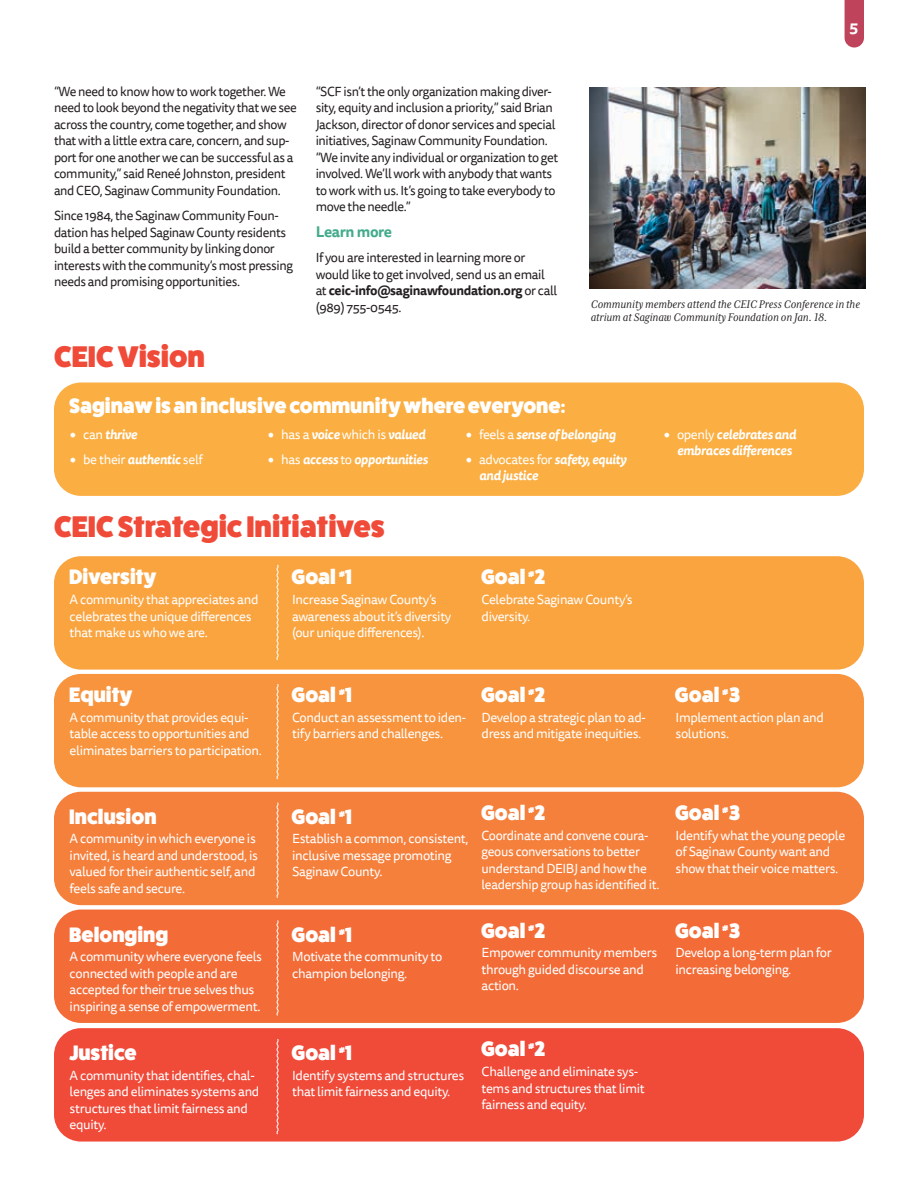
<style>
.page{position:relative;width:918px;height:1188px;background:#fff}
.page>*{position:absolute;margin:0;border:0;box-sizing:border-box;transform-origin:0 0}
.t1{font:800 30px "Fat Frank";color:#f04a38}
.t2{font:800 21px "Fat Frank";color:#fff}
.t3{font:700 15.45px "Tisa Sans Pro";color:#fff}
.t4{font:700 15px "Tisa Sans Pro";letter-spacing:-.025em;color:#43ab8c}
.t5{font:13.2px/16.5px "Tisa Sans Pro";letter-spacing:-.025em;color:#fff}
.t6{font:13.2px/16.5px "Tisa Sans Pro";letter-spacing:-.03em;color:#231f20}
.t7{font:italic 700 13.2px/16.5px "Tisa Sans Pro";letter-spacing:-.025em;color:#fff}
.t8{font:italic 12.75px/12.8px "Mrs Eaves XL Serif Nar OT";color:#231f20}
.s1{font-weight:700}
.s2{font-family:"Minion Pro";font-weight:400;font-style:normal;font-size:18px}
.s3{font-weight:400;font-style:normal}
.s4{font-family:"Minion Pro";font-size:18px}
.s5{font-weight:700;font-style:italic}
</style>
<div class="page">
<svg style="left:845px;top:0;width:19px;height:48px"></svg>
<div style="left:54px;top:556px;width:810px;height:114px;background:#faa440;border-radius:27px"></div>
<div style="left:54px;top:674px;width:810px;height:113px;background:#f7943d;border-radius:27px"></div>
<div style="left:54px;top:792px;width:810px;height:113px;background:#f5803c;border-radius:27px"></div>
<div style="left:54px;top:910px;width:810px;height:113px;background:#f36c38;border-radius:27px"></div>
<div style="left:54px;top:1028px;width:810px;height:114px;background:#f04a39;border-radius:27px"></div>
<div style="left:54px;top:382px;width:810px;height:114px;background:#fbae41;border-radius:27px"></div>
<img style="left:590px;top:87px;width:275px;height:202px">
<svg style="left:276px;top:564px;width:3px;height:96px"></svg>
<svg style="left:276px;top:684px;width:3px;height:96px"></svg>
<svg style="left:276px;top:802px;width:3px;height:96px"></svg>
<svg style="left:276px;top:920px;width:3px;height:96px"></svg>
<svg style="left:276px;top:1039px;width:3px;height:96px"></svg>
<p class="t6" style="left:54px;top:83px;width:244px">“We need to know how to work together. We need to look beyond the negativity that we see across the country, come together, and show that with a little extra care, concern, and sup&shy;port for one another we can be successful as a community,” said Reneé Johnston, president and CEO, Saginaw Community Foundation.</p>
<p class="t6" style="left:54px;top:208px;width:240px">Since 1984, the Saginaw Community Foun&shy;dation has helped Saginaw County residents build a better community by linking donor interests with the community’s most pressing needs and promising opportunities.</p>
<h1 class="t1" style="left:54px;top:340px;width:152px">CEIC Vision</h1>
<p class="t6" style="left:316px;top:83px;width:244px">“SCF isn’t the only organization making diver&shy;sity, equity and inclusion a priority,” said Brian Jackson, director of donor services and special initiatives, Saginaw Community Foundation. “We invite any individual or organization to get involved. We’ll work with anybody that wants to work with us. It’s going to take everybody to move the needle.”</p>
<p class="t4" style="left:316px;top:220px;width:78px">Learn more</p>
<p class="t6" style="left:316px;top:250px;width:243px">If you are interested in learning more or would like to get involved, send us an email at <span class="s1">ceic-info@saginawfoundation.org</span> or call (989) 755-0545.</p>
<h2 class="t2" style="left:69px;top:393px;width:498px">Saginaw is an inclusive community where everyone:</h2>
<p class="t3" style="left:850px;top:17px;width:10px">5</p>
<p class="t8" style="left:591px;top:298px;width:271px">Community members attend the CEIC Press Conference in the atrium at Saginaw Community Foundation on Jan. 18.</p>
<p class="t7" style="left:70px;top:426px;width:69px"><span class="s2">•</span> <span class="s3">can</span> thrive</p>
<p class="t5" style="left:70px;top:451px;width:135px"><span class="s4">•</span> be their <span class="s5">authentic</span> self</p>
<p class="t5" style="left:268px;top:426px;width:159px"><span class="s4">•</span> has a <span class="s5">voice</span> which is <span class="s5">valued</span></p>
<p class="t7" style="left:268px;top:451px;width:162px"><span class="s2">•</span> <span class="s3">has</span> access <span class="s3">to</span> opportunities</p>
<p class="t7" style="left:466px;top:426px;width:152px"><span class="s2">•</span> <span class="s3">feels a</span> sense of belonging</p>
<p class="t7" style="left:479px;top:451px;width:149px;text-indent:-14px"><span class="s2">•</span> <span class="s3">advocates for</span> safety, equity and justice</p>
<h1 class="t1" style="left:54px;top:510px;width:332px">CEIC Strategic Initiatives</h1>
<h2 class="t2" style="left:69px;top:565px;width:89px">Diversity</h2>
<h2 class="t2" style="left:292px;top:565px;width:62px">Goal <sup>#</sup>1</h2>
<h2 class="t2" style="left:481px;top:565px;width:66px">Goal <sup>#</sup>2</h2>
<p class="t5" style="left:70px;top:592px;width:190px">A community that appreciates and celebrates the unique differences that make us who we are.</p>
<p class="t5" style="left:292px;top:592px;width:161px">Increase Saginaw County’s awareness about it’s diversity (our unique differences).</p>
<p class="t5" style="left:482px;top:592px;width:153px">Celebrate Saginaw County’s diversity.</p>
<h2 class="t2" style="left:69px;top:683px;width:65px">Equity</h2>
<h2 class="t2" style="left:292px;top:683px;width:62px">Goal <sup>#</sup>1</h2>
<h2 class="t2" style="left:481px;top:683px;width:66px">Goal <sup>#</sup>2</h2>
<p class="t5" style="left:70px;top:709px;width:194px">A community that provides equi&shy;table access to opportunities and eliminates barriers to participation.</p>
<h2 class="t2" style="left:69px;top:805px;width:89px">Inclusion</h2>
<p class="t5" style="left:292px;top:709px;width:176px">Conduct an assessment to iden&shy;tify barriers and challenges.</p>
<p class="t5" style="left:482px;top:709px;width:166px">Develop a strategic plan to ad&shy;dress and mitigate inequities.</p>
<h2 class="t2" style="left:292px;top:805px;width:62px">Goal <sup>#</sup>1</h2>
<h2 class="t2" style="left:481px;top:801px;width:66px">Goal <sup>#</sup>2</h2>
<p class="t7" style="left:677px;top:426px;width:121px;text-indent:-14px"><span class="s2">•</span> <span class="s3">openly</span> celebrates and embraces differences</p>
<h2 class="t2" style="left:675px;top:683px;width:67px">Goal <sup>#</sup>3</h2>
<p class="t5" style="left:676px;top:709px;width:150px">Implement action plan and solutions.</p>
<h2 class="t2" style="left:675px;top:801px;width:67px">Goal <sup>#</sup>3</h2>
<p class="t5" style="left:70px;top:831px;width:190px">A community in which everyone is invited, is heard and understood, is valued for their authentic self, and feels safe and secure.</p>
<h2 class="t2" style="left:69px;top:922px;width:101px">Belonging</h2>
<p class="t5" style="left:70px;top:949px;width:194px">A community where everyone feels connected with people and are accepted for their true selves thus inspiring a sense of empowerment.</p>
<h2 class="t2" style="left:69px;top:1041px;width:69px">Justice</h2>
<p class="t5" style="left:70px;top:1067px;width:191px">A community that identifies, chal&shy;lenges and eliminates systems and structures that limit fairness and equity.</p>
<p class="t5" style="left:292px;top:831px;width:178px">Establish a common, consistent, inclusive message promoting<br>Saginaw County.</p>
<p class="t5" style="left:482px;top:827px;width:179px">Coordinate and convene coura&shy;geous conversations to better understand DEIBJ and how the leadership group has identified it.</p>
<p class="t5" style="left:676px;top:827px;width:171px">Identify what the young people of Saginaw County want and show that their voice matters.</p>
<h2 class="t2" style="left:292px;top:922px;width:62px">Goal <sup>#</sup>1</h2>
<h2 class="t2" style="left:481px;top:919px;width:66px">Goal <sup>#</sup>2</h2>
<h2 class="t2" style="left:675px;top:919px;width:67px">Goal <sup>#</sup>3</h2>
<p class="t5" style="left:292px;top:949px;width:152px">Motivate the community to champion belonging.</p>
<p class="t5" style="left:482px;top:945px;width:177px">Empower community members through guided discourse and action.</p>
<p class="t5" style="left:676px;top:945px;width:158px">Develop a long-term plan for increasing belonging.</p>
<h2 class="t2" style="left:292px;top:1041px;width:62px">Goal <sup>#</sup>1</h2>
<p class="t5" style="left:292px;top:1067px;width:174px">Identify systems and structures that limit fairness and equity.</p>
<h2 class="t2" style="left:481px;top:1037px;width:66px">Goal <sup>#</sup>2</h2>
<p class="t5" style="left:482px;top:1064px;width:165px">Challenge and eliminate sys&shy;tems and structures that limit fairness and equity.</p>
</div>
